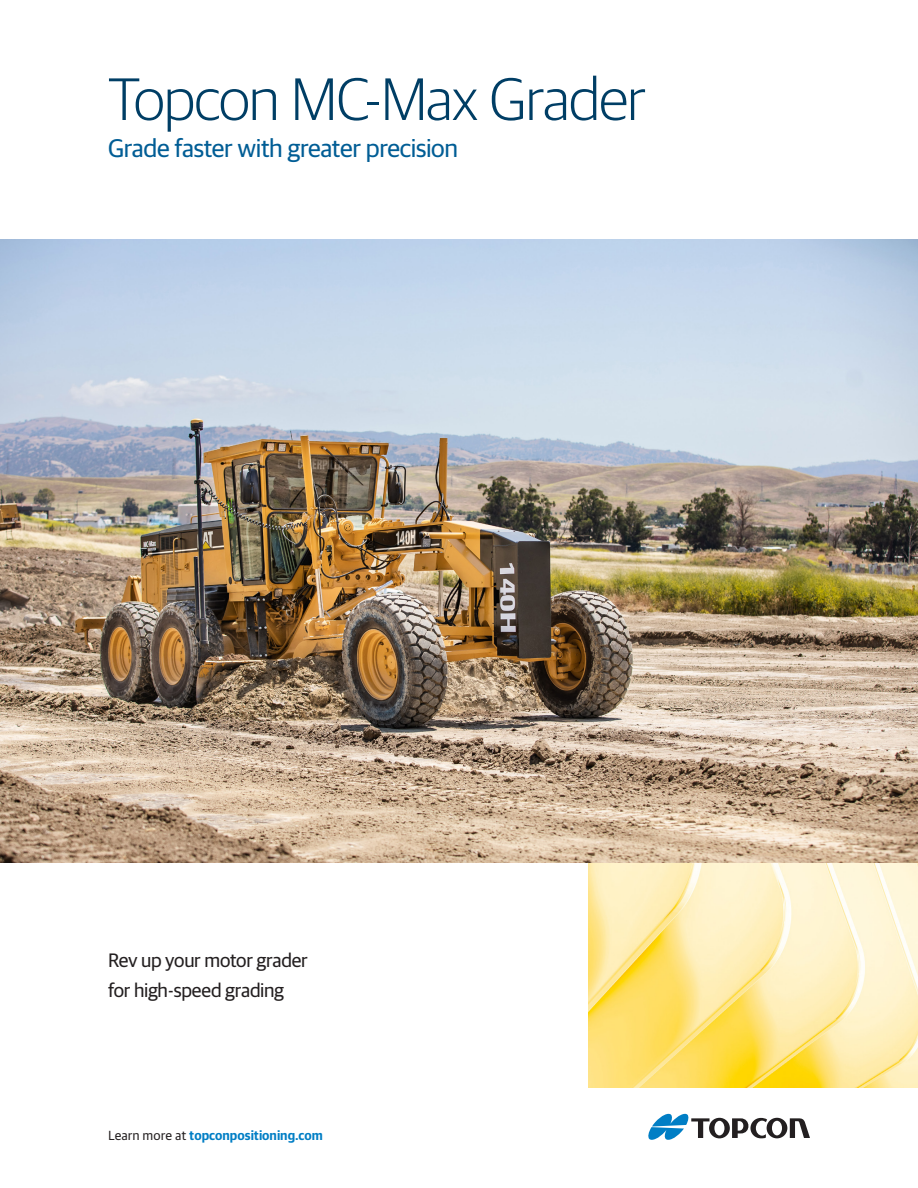
<style>
.page{position:relative;width:918px;height:1188px;background:#fff}
.page>*{position:absolute;margin:0;border:0;box-sizing:border-box;transform-origin:0 0}
.Headline_40_44_Left{font:300 60px "Guardian Sans LC";letter-spacing:-.015em;color:#003e65}
.Headline_17_25_Left{font:25.5px "Guardian Sans LC";letter-spacing:-.015em;color:#005d95}
.Headline_13_16_Left{font:19.5px "Guardian Sans LC";letter-spacing:-.015em;color:#231f20}
.t1{font:700 12.75px "Guardian Text Sans LC";color:#007ec5}
.s1{font-weight:400;color:#231f20}
</style>
<div class="page">
<svg style="left:648px;top:1114px;width:162px;height:26px"></svg>
<img style="left:588px;top:862px;width:330px;height:225px">
<img style="left:0;top:240px;width:918px;height:622px">
<p class="Headline_40_44_Left" style="left:108px;top:58px;width:540px">Topcon MC-Max Grader</p>
<p class="Headline_17_25_Left" style="left:108px;top:130px;width:352px">Grade faster with greater precision</p>
<p class="Headline_13_16_Left" style="left:108px;top:947px;width:201px">Rev up your motor grader</p>
<p class="Headline_13_16_Left" style="left:108px;top:977px;width:178px">for high-speed grading</p>
<p class="t1" style="left:108px;top:1125px;width:216px"><span class="s1">Learn more at</span> topconpositioning.com</p>
</div>
